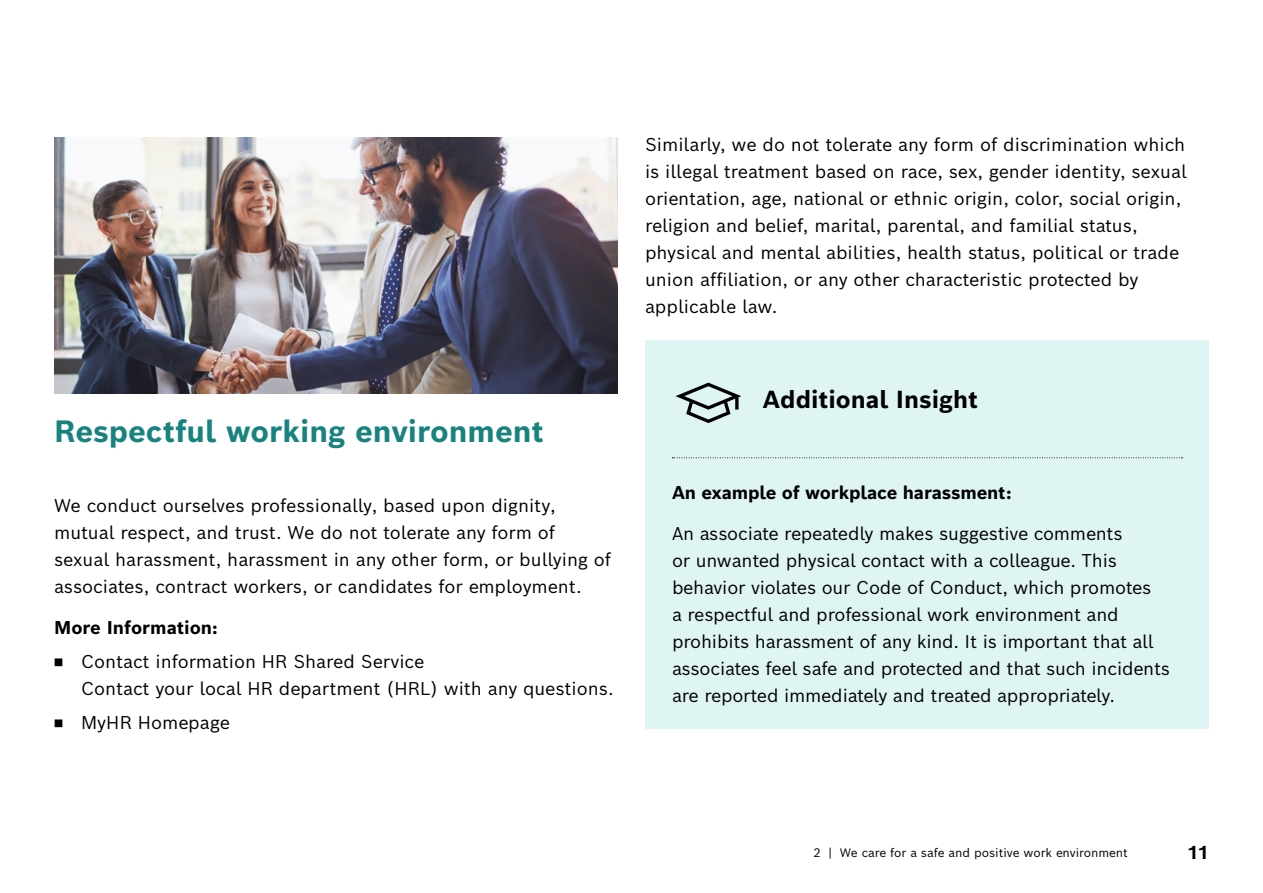
<style>
.page{position:relative;width:1263px;height:893px;background:#fff}
.page>*{position:absolute;margin:0;border:0;box-sizing:border-box;transform-origin:0 0}
.t1{font:700 30px "Bosch Sans";color:#18837e}
.t2{font:700 24px "Bosch Sans";color:#000}
.t3{font:18px/27px "Bosch Sans";letter-spacing:-.01em;color:#000}
.t4{font:700 18px "Bosch Sans";letter-spacing:-.01em;color:#000}
.t5{font:12px "Bosch Sans";letter-spacing:-.005em;color:#000}
</style>
<div class="page">
<div style="left:645px;top:458px;width:564px;height:271px;background:#def5f3"></div>
<div style="left:645px;top:340px;width:564px;height:118px;background:#def5f3"></div>
<img style="left:54px;top:137px;width:564px;height:257px">
<svg style="left:675px;top:383px;width:66px;height:40px"></svg>
<svg style="left:672px;top:457px;width:510px;height:1px"></svg>
<h2 class="t1" style="left:54px;top:406px;width:491px">Respectful working environment</h2>
<p class="t3" style="left:54px;top:490px;width:559px">We conduct ourselves professionally, based upon dignity, mutual respect, and trust. We do not tolerate any form of sexual harassment, harassment in any other form, or bullying of associates, contract workers, or candidates for employment.</p>
<h4 class="t4" style="left:54px;top:613px;width:165px">More Information:</h4>
<p class="t3" style="left:54px;top:646px;width:372px">◾ Contact information HR Shared Service</p>
<p class="t3" style="left:54px;top:670px;width:561px;line-height:33.8px;text-indent:27px">Contact your local HR department (HRL) with any questions. ◾ MyHR Homepage</p>
<p class="t3" style="left:645px;top:130px;width:543px">Similarly, we do not tolerate any form of discrimination which is illegal treatment based on race, sex, gender identity, sexual orientation, age, national or ethnic origin, color, social origin, religion and belief, marital, parental, and familial status, physical and mental abilities, health status, political or trade</p>
<p class="t3" style="left:645px;top:265px;width:495px">union affiliation, or any other characteristic protected by</p>
<p class="t3" style="left:645px;top:292px;width:134px">applicable law.</p>
<h2 class="t2" style="left:763px;top:379px;width:217px">Additional Insight</h2>
<h4 class="t4" style="left:672px;top:478px;width:341px">An example of workplace harassment:</h4>
<p class="t3" style="left:672px;top:518px;width:500px">An associate repeatedly makes suggestive comments<br>or unwanted physical contact with a colleague. This behavior violates our Code of Conduct, which promotes<br>a respectful and professional work environment and prohibits harassment of any kind. It is important that all associates feel safe and protected and that such incidents are reported immediately and treated appropriately.</p>
<p class="t5" style="left:813px;top:843px;width:316px">2 | We care for a safe and positive work environment</p>
<p class="t4" style="left:1187px;top:837px;width:23px">11</p>
</div>
